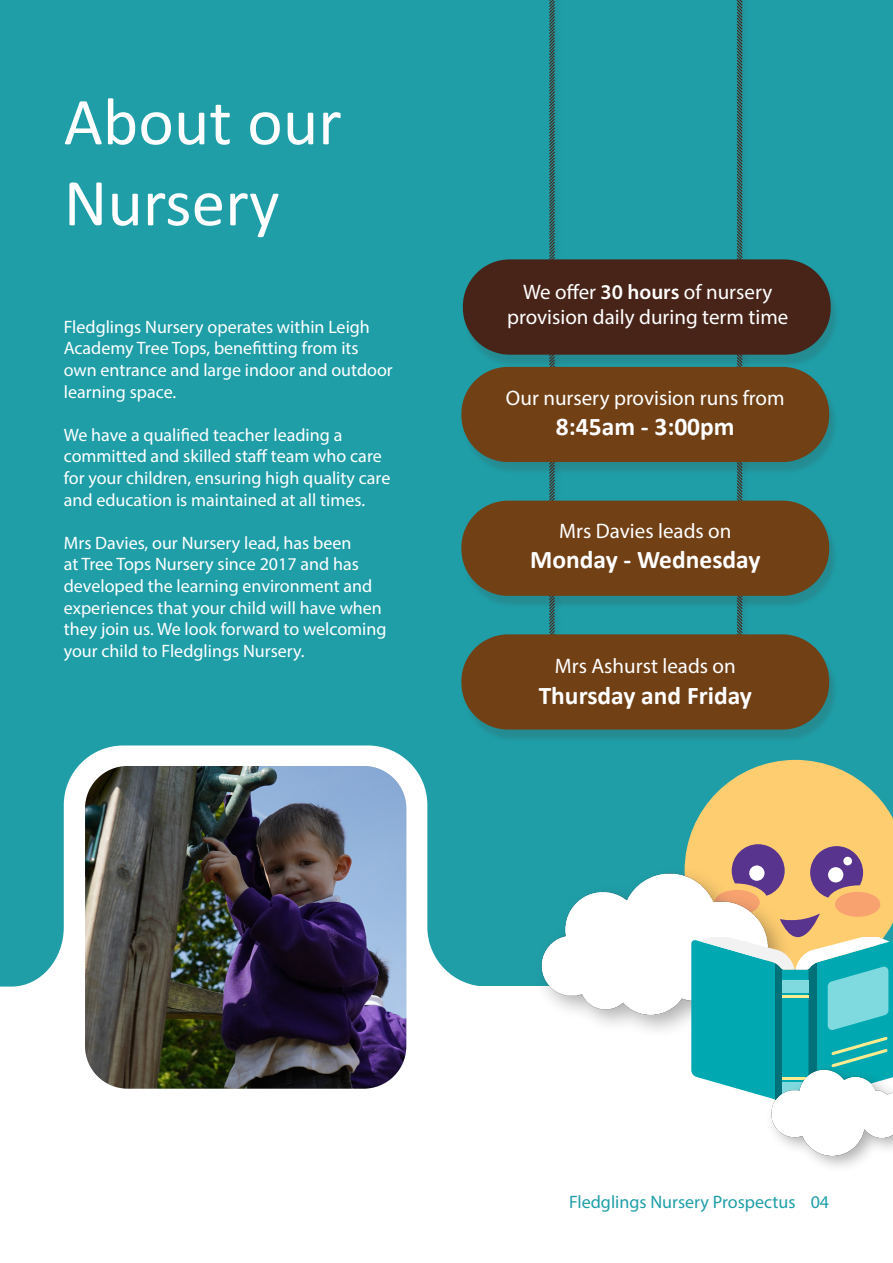
<style>
.page{position:relative;width:893px;height:1263px;background:#fff}
.page>*{position:absolute;margin:0;border:0;box-sizing:border-box;transform-origin:0 0}
.Header__White{font:67.5px "Calibri";color:#fff}
.Paragraph__White{font:700 25.5px "Calibri";color:#fff}
.Paragraph__White-2{font:21px/25.2px "Myriad Pro";color:#fff;text-align:center}
.Paragraph__White-3{font:18px/21.6px "Myriad Pro";color:#fff}
.t1{font:18px "Myriad Pro";color:#1f9ea8}
.s1{font-weight:600}
</style>
<div class="page">
<div style="left:0;top:0;width:893px;height:986px;background:#1f9ea8"></div>
<div style="left:549px;top:0;width:14px;height:670px;background:#2099a2"></div>
<svg style="left:548px;top:0;width:8px;height:634px"></svg>
<div style="left:737px;top:0;width:14px;height:681px;background:#2099a2"></div>
<svg style="left:735px;top:0;width:9px;height:634px"></svg>
<img style="left:85px;top:766px;width:321px;height:323px">
<div style="left:461px;top:371px;width:377px;height:104px;background:#482418;opacity:.15"></div>
<div style="left:461px;top:367px;width:368px;height:95px;background:#714015;border-radius:47px"></div>
<div style="left:461px;top:504px;width:377px;height:105px;background:#22939c"></div>
<div style="left:461px;top:501px;width:368px;height:95px;background:#714015;border-radius:47px"></div>
<div style="left:461px;top:638px;width:377px;height:104px;background:#22939c"></div>
<div style="left:461px;top:634px;width:368px;height:96px;background:#714015;border-radius:47px"></div>
<div style="left:462px;top:263px;width:377px;height:105px;background:#482418;opacity:.15"></div>
<div style="left:463px;top:259px;width:368px;height:96px;background:#482418;border-radius:47px"></div>
<svg style="left:685px;top:760px;width:208px;height:153px;fill:#fecd70"></svg>
<div style="left:810px;top:846px;width:53px;height:53px;background:#58348f;border-radius:50%"></div>
<div style="left:827px;top:885px;width:64px;height:36px;background:#fecd70;border-radius:50%"></div>
<div style="left:835px;top:892px;width:45px;height:25px;background:#f8a270;border-radius:50%"></div>
<div style="left:828px;top:867px;width:15px;height:15px;background:#fff;border-radius:50%"></div>
<div style="left:843px;top:857px;width:9px;height:8px;background:#fff;border-radius:50%"></div>
<div style="left:732px;top:844px;width:53px;height:53px;background:#58348f;border-radius:50%"></div>
<div style="left:533px;top:865px;width:259px;height:174px;background:#231f20;opacity:.35"></div>
<img style="left:518px;top:872px;width:264px;height:143px">
<div style="left:749px;top:865px;width:15px;height:16px;background:#fff;border-radius:50%"></div>
<svg style="left:691px;top:913px;width:202px;height:183px"></svg>
<div style="left:765px;top:1063px;width:128px;height:110px;background:#231f20;opacity:.35"></div>
<img style="left:761px;top:1052px;width:132px;height:103px">
<h1 class="Header__White" style="left:64px;top:75px;width:279px">About our</h1>
<h1 class="Header__White" style="left:64px;top:156px;width:217px">Nursery</h1>
<p class="Paragraph__White-3" style="left:64px;top:316px;width:331px">Fledglings Nursery operates within Leigh Academy Tree Tops, benefitting from its own entrance and large indoor and outdoor learning space.</p>
<p class="Paragraph__White-3" style="left:64px;top:424px;width:328px">We have a qualified teacher leading a committed and skilled staff team who care for your children, ensuring high quality care and education is maintained at all times.</p>
<p class="Paragraph__White-3" style="left:64px;top:532px;width:324px">Mrs Davies, our Nursery lead, has been<br>at Tree Tops Nursery since 2017 and has developed the learning environment and experiences that your child will have when they join us. We look forward to welcoming your child to Fledglings Nursery.</p>
<p class="Paragraph__White-2" style="left:507px;top:279px;width:283px">We offer <span class="s1">30 hours</span> of nursery provision daily during term time</p>
<p class="Paragraph__White-2" style="left:506px;top:385px;width:280px">Our nursery provision runs from</p>
<p class="Paragraph__White" style="left:556px;top:409px;width:180px">8:45am - 3:00pm</p>
<p class="Paragraph__White-2" style="left:559px;top:518px;width:174px">Mrs Davies leads on</p>
<p class="Paragraph__White" style="left:530px;top:542px;width:232px">Monday - Wednesday</p>
<p class="Paragraph__White-2" style="left:555px;top:653px;width:183px">Mrs Ashurst leads on</p>
<p class="Paragraph__White" style="left:539px;top:677px;width:215px">Thursday and Friday</p>
<p class="t1" style="left:569px;top:1190px;width:262px">Fledglings Nursery Prospectus 04</p>
</div>
